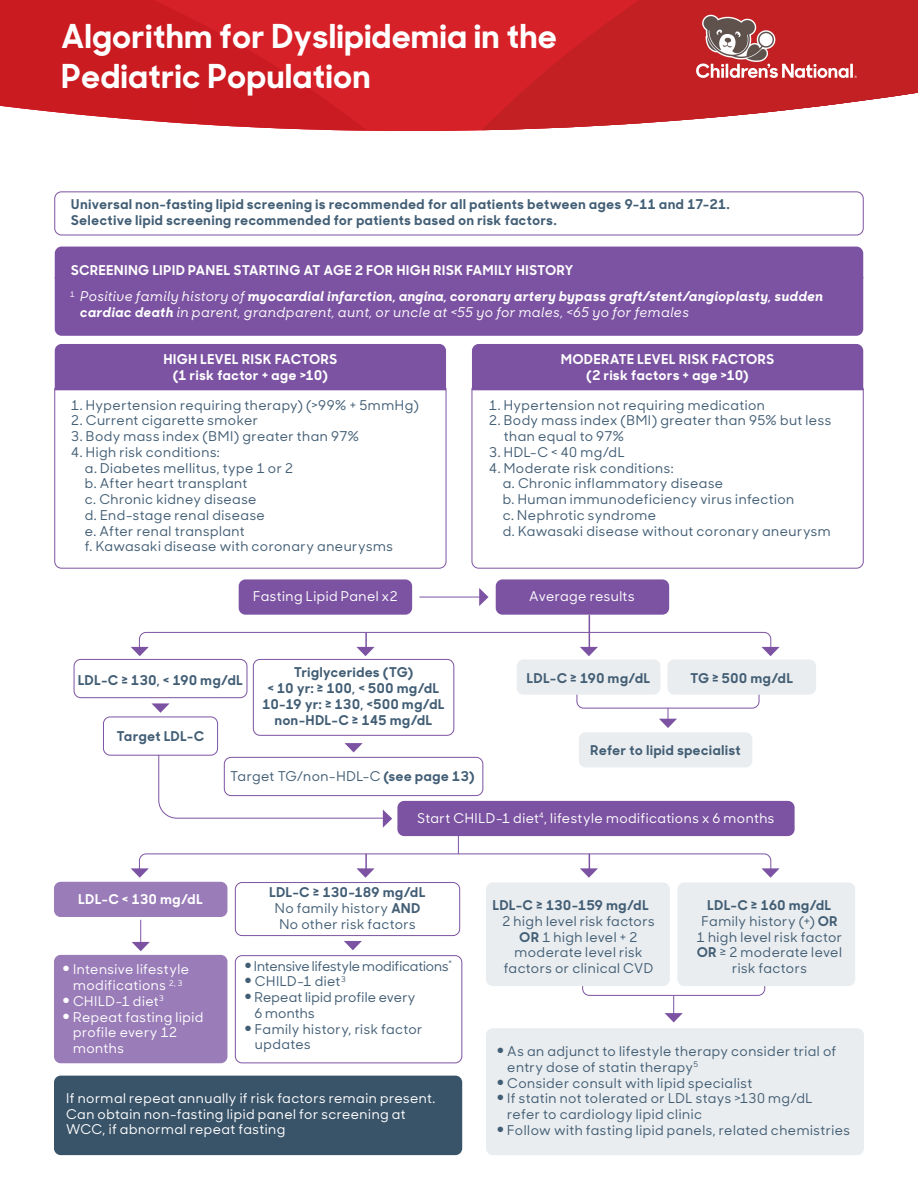
<style>
.page{position:relative;width:918px;height:1188px;background:#fff}
.page>*{position:absolute;margin:0;border:0;box-sizing:border-box;transform-origin:0 0}
.t1{font:700 33px/39.6px "Sharp Sans Display No 1";letter-spacing:.025em;color:#fff}
.t2{font:500 13.5px/15.8px "Sharp Sans Display No 1";letter-spacing:.035em;color:#425e75}
.t3{font:700 13.5px/15.8px "Sharp Sans Display No 1";letter-spacing:.055em;color:#425e75}
.t4{font:500 13.5px/15.8px "Sharp Sans Display No 1";letter-spacing:.035em;color:#fff}
.t5{font:700 13.5px/15.8px "Sharp Sans Display No 1";letter-spacing:.055em;color:#fff;text-align:center}
.t6{font:13.5px "Sharp Sans Display No 1 Boldltalic";letter-spacing:.055em;color:#fff}
.t7{font:italic 500 13.5px "Sharp Sans Display No 1";letter-spacing:.035em;color:#fff}
.t8{font:500 13.5px "Sharp Sans Display No 1";letter-spacing:-.005em;color:#425e75}
.t9{font:500 13.5px "Sharp Sans Display No 1";letter-spacing:.015em;color:#425e75}
.s1{font-family:"Sharp Sans Display No 1";font-weight:500;font-style:italic}
.s2{font-family:"Sharp Sans Display No 1 Boldltalic";font-weight:400;font-style:normal}
.s3{font-weight:700}
</style>
<div class="page">
<svg style="left:771px;top:0;width:147px;height:112px;fill:#c22023"></svg>
<svg style="left:0;top:0;width:771px;height:131px;background:#d12c32"></svg>
<div style="left:54px;top:191px;width:810px;height:44px;border:1px solid #7c53a2;border-radius:7px"></div>
<div style="left:55px;top:279px;width:808px;height:57px;background:#7c53a2"></div>
<svg style="left:54px;top:388px;width:393px;height:181px"></svg>
<svg style="left:471px;top:388px;width:393px;height:181px"></svg>
<div style="left:55px;top:247px;width:808px;height:32px;background:#7c53a2"></div>
<div style="left:55px;top:344px;width:391px;height:46px;background:#7c53a2"></div>
<div style="left:472px;top:344px;width:391px;height:46px;background:#7c53a2"></div>
<div style="left:239px;top:579px;width:173px;height:36px;background:#7c53a2;border-radius:7px"></div>
<div style="left:397px;top:801px;width:398px;height:35px;background:#7c53a2;border-radius:7px"></div>
<div style="left:54px;top:1076px;width:408px;height:79px;background:#395369;border-radius:7px"></div>
<div style="left:496px;top:579px;width:173px;height:36px;background:#7c53a2;border-radius:7px"></div>
<div style="left:517px;top:659px;width:143px;height:36px;background:#eaedef;border-radius:7px"></div>
<div style="left:54px;top:882px;width:173px;height:35px;background:#997cb8;border-radius:7px"></div>
<div style="left:54px;top:955px;width:173px;height:108px;background:#997cb8;border-radius:7px"></div>
<div style="left:486px;top:882px;width:184px;height:104px;background:#eaedef;border-radius:7px"></div>
<div style="left:74px;top:659px;width:173px;height:39px;border:1px solid #7c53a2;border-radius:7px"></div>
<div style="left:667px;top:659px;width:149px;height:36px;background:#eaedef;border-radius:7px"></div>
<div style="left:677px;top:882px;width:178px;height:104px;background:#eaedef;border-radius:7px"></div>
<div style="left:486px;top:1028px;width:378px;height:127px;background:#eaedef;border-radius:7px"></div>
<div style="left:253px;top:659px;width:201px;height:77px;border:1px solid #7c53a2;border-radius:7px"></div>
<div style="left:235px;top:882px;width:225px;height:54px;border:1px solid #7c53a2;border-radius:7px"></div>
<div style="left:235px;top:955px;width:227px;height:108px;border:1px solid #7c53a2;border-radius:7px"></div>
<div style="left:579px;top:732px;width:173px;height:36px;background:#eaedef;border-radius:7px"></div>
<div style="left:103px;top:717px;width:115px;height:39px;border:1px solid #7c53a2;border-radius:7px"></div>
<div style="left:224px;top:757px;width:259px;height:39px;border:1px solid #7c53a2;border-radius:7px"></div>
<svg style="left:479px;top:588px;width:10px;height:18px"></svg>
<svg style="left:344px;top:941px;width:18px;height:9px"></svg>
<svg style="left:151px;top:703px;width:19px;height:10px"></svg>
<hr style="left:419px;top:597px;width:64px;height:1px;background:#7c53a2">
<svg style="left:576px;top:689px;width:184px;height:39px"></svg>
<svg style="left:582px;top:981px;width:184px;height:41px"></svg>
<svg style="left:158px;top:743px;width:234px;height:85px"></svg>
<svg style="left:132px;top:920px;width:18px;height:31px"></svg>
<svg style="left:131px;top:836px;width:649px;height:42px"></svg>
<svg style="left:131px;top:632px;width:649px;height:24px"></svg>
<hr style="left:589px;top:615px;width:1px;height:36px;background:#7c53a2">
<img style="left:675px;top:0;width:200px;height:100px">
<h1 class="t1" style="left:62px;top:13px;width:497px">Algorithm for Dyslipidemia in the<br>Pediatric Population</h1>
<p class="t3" style="left:71px;top:195px;width:660px">Universal non-fasting lipid screening is recommended for all patients between ages 9-11 and 17-21.<br>Selective lipid screening recommended for patients based on risk factors.</p>
<p class="t5" style="left:71px;top:261px;width:504px">SCREENING LIPID PANEL STARTING AT AGE 2 FOR HIGH RISK FAMILY HISTORY</p>
<p class="t6" style="left:70px;top:285px;width:754px"><sup>1</sup> <span class="s1">Positive family history of</span> myocardial infarction, angina, coronary artery bypass graft/stent/angioplasty, sudden</p>
<p class="t7" style="left:80px;top:302px;width:610px"><span class="s2">cardiac death</span> in parent, grandparent, aunt, or uncle at &lt;55 yo for males, &lt;65 yo for females</p>
<p class="t5" style="left:164px;top:350px;width:175px">HIGH LEVEL RISK FACTORS (1 risk factor + age &gt;10)</p>
<p class="t5" style="left:561px;top:350px;width:214px">MODERATE LEVEL RISK FACTORS (2 risk factors + age &gt;10)</p>
<p class="t2" style="left:71px;top:396px;width:349px">1. Hypertension requiring therapy) (&gt;99% + 5mmHg)</p>
<p class="t2" style="left:71px;top:412px;width:188px">2. Current cigarette smoker</p>
<p class="t2" style="left:71px;top:428px;width:289px">3. Body mass index (BMI) greater than 97%</p>
<p class="t2" style="left:85px;top:443px;width:310px;text-indent:-14px">4. High risk conditions:<br>a. Diabetes mellitus, type 1 or 2<br>b. After heart transplant<br>c. Chronic kidney disease<br>d. End-stage renal disease<br>e. After renal transplant<br>f. Kawasaki disease with coronary aneurysms</p>
<p class="t4" style="left:253px;top:588px;width:146px">Fasting Lipid Panel x2</p>
<p class="t2" style="left:489px;top:396px;width:277px">1. Hypertension not requiring medication</p>
<p class="t2" style="left:504px;top:412px;width:329px;text-indent:-15px">2. Body mass index (BMI) greater than 95% but less than equal to 97%</p>
<p class="t2" style="left:489px;top:444px;width:137px">3. HDL-C &lt; 40 mg/dL</p>
<p class="t2" style="left:503px;top:459px;width:330px;text-indent:-14px">4. Moderate risk conditions:<br>a. Chronic inflammatory disease<br>b. Human immunodeficiency virus infection<br>c. Nephrotic syndrome<br>d. Kawasaki disease without coronary aneurysm</p>
<p class="t4" style="left:529px;top:588px;width:107px">Average results</p>
<p class="t3" style="left:78px;top:671px;width:166px">LDL-C ≥ 130, &lt; 190 mg/dL</p>
<p class="t3" style="left:117px;top:727px;width:89px">Target LDL-C</p>
<p class="t3" style="left:262px;top:663px;width:184px;text-align:center">Triglycerides (TG)<br>&lt; 10 yr: ≥ 100, &lt; 500 mg/dL<br>10-19 yr: ≥ 130, &lt;500 mg/dL non-HDL-C ≥ 145 mg/dL</p>
<p class="t2" style="left:230px;top:768px;width:246px">Target TG/non-HDL-C <span class="s3">(see page 13)</span></p>
<p class="t3" style="left:527px;top:669px;width:125px">LDL-C ≥ 190 mg/dL</p>
<p class="t3" style="left:690px;top:669px;width:104px">TG ≥ 500 mg/dL</p>
<p class="t3" style="left:591px;top:741px;width:152px">Refer to lipid specialist</p>
<p class="t4" style="left:418px;top:809px;width:358px">Start CHILD-1 diet<sup>4</sup>, lifestyle modifications x 6 months</p>
<p class="t5" style="left:79px;top:890px;width:126px">LDL-C &lt; 130 mg/dL</p>
<p class="t4" style="left:63px;top:961px;width:128px"><sup>⚫</sup> Intensive lifestyle</p>
<p class="t4" style="left:73px;top:977px;width:111px">modifications <sup>2,</sup> <sup>3</sup></p>
<p class="t4" style="left:63px;top:993px;width:103px"><sup>⚫</sup> CHILD-1 diet<sup>3</sup></p>
<p class="t4" style="left:63px;top:1008px;width:142px"><sup>⚫</sup> Repeat fasting lipid</p>
<p class="t4" style="left:73px;top:1024px;width:105px">profile every 12</p>
<p class="t4" style="left:73px;top:1040px;width:52px">months</p>
<p class="t2" style="left:269px;top:884px;width:158px;text-align:center"><span class="s3">LDL-C ≥ 130-189 mg/dL<br></span>No family history <span class="s3">AND<br></span>No other risk factors</p>
<p class="t8" style="left:244px;top:956px;width:209px"><sup>⚫</sup> Intensive lifestyle modifications<sup>*</sup></p>
<p class="t2" style="left:244px;top:973px;width:103px"><sup>⚫</sup> CHILD-1 diet<sup>3</sup></p>
<p class="t9" style="left:244px;top:988px;width:173px"><sup>⚫</sup> Repeat lipid profile every</p>
<p class="t2" style="left:254px;top:1005px;width:62px">6 months</p>
<p class="t2" style="left:244px;top:1020px;width:180px"><sup>⚫</sup> Family history, risk factor</p>
<p class="t2" style="left:255px;top:1036px;width:57px">updates</p>
<p class="t4" style="left:66px;top:1090px;width:371px">If normal repeat annually if risk factors remain present.<br>Can obtain non-fasting lipid panel for screening at<br>WCC, if abnormal repeat fasting</p>
<p class="t3" style="left:493px;top:896px;width:158px">LDL-C ≥ 130-159 mg/dL</p>
<p class="t2" style="left:502px;top:913px;width:154px;text-align:center">2 high level risk factors<br><span class="s3">OR</span> 1 high level + 2 moderate level risk factors or clinical CVD</p>
<p class="t2" style="left:697px;top:897px;width:147px;text-align:center"><span class="s3">LDL-C ≥ 160 mg/dL<br></span>Family history (+) <span class="s3">OR<br></span>1 high level risk factor<br><span class="s3">OR</span> ≥ 2 moderate level risk factors</p>
<p class="t2" style="left:497px;top:1043px;width:341px"><sup>⚫</sup> As an adjunct to lifestyle therapy consider trial of</p>
<p class="t2" style="left:507px;top:1059px;width:192px">entry dose of statin therapy<sup>5</sup></p>
<p class="t2" style="left:497px;top:1074px;width:257px"><sup>⚫</sup> Consider consult with lipid specialist</p>
<p class="t2" style="left:497px;top:1090px;width:318px"><sup>⚫</sup> If statin not tolerated or LDL stays &gt;130 mg/dL</p>
<p class="t2" style="left:507px;top:1106px;width:196px">refer to cardiology lipid clinic</p>
<p class="t2" style="left:497px;top:1122px;width:355px"><sup>⚫</sup> Follow with fasting lipid panels, related chemistries</p>
</div>
